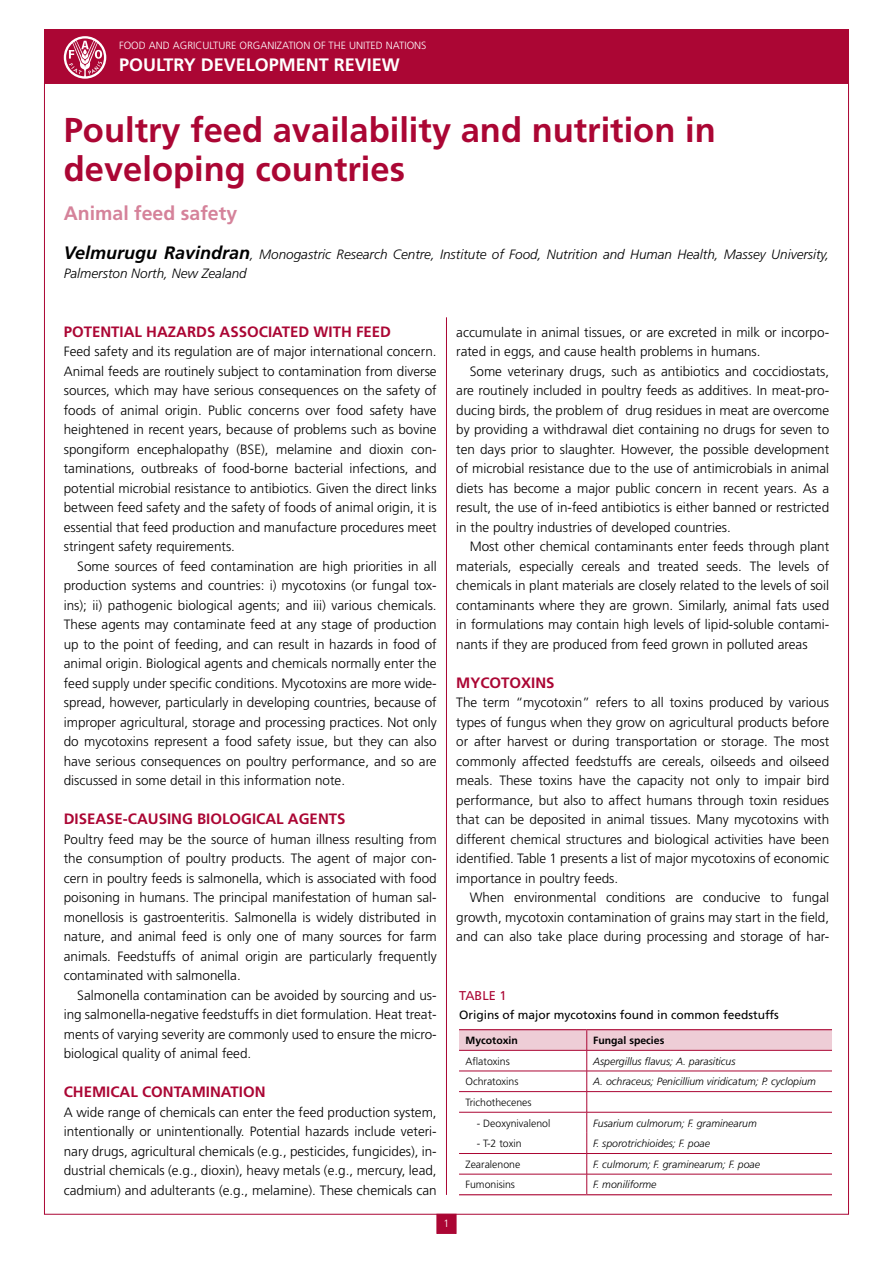
<style>
.page{position:relative;width:893px;height:1263px;background:#fff}
.page>*{position:absolute;margin:0;border:0;box-sizing:border-box;transform-origin:0 0}
.t1{font:700 34.5px/39px "Frutiger LT Std";color:#ab0634}
.t2{font:700 19.5px "Frutiger LT Std";color:#d5829a}
.t3{font:700 18px "Frutiger LT Std";color:#fff}
.t4{font:700 15px "Frutiger LT Std";color:#ab0634}
.t5{font:300 13.5px/19.5px "Frutiger LT Std";color:#000;text-align:justify}
.t6{font:italic 300 13.5px/19.5px "Frutiger LT Std";color:#000}
.t7{font:12.75px "Frutiger LT Std";color:#ab0634}
.t8{font:12px "Frutiger LT Std";color:#000}
.t9{font:italic 300 10.5px "Frutiger LT Std";color:#000}
.t10{font:300 10.5px "Frutiger LT Std";color:#000}
.t11{font:300 10.5px "Frutiger LT Std";color:#fff}
.t12{font:700 10.5px "Frutiger LT Std";color:#000}
.s1{font-weight:700;font-size:18px}
</style>
<div class="page">
<div style="left:44px;top:30px;width:805px;height:53px;background:#ab0634"></div>
<div style="left:437px;top:1214px;width:19px;height:19px;background:#ab0634"></div>
<svg style="left:64px;top:36px;width:42px;height:43px"></svg>
<hr style="left:446px;top:317px;width:1px;height:878px;background:#ab0634">
<hr style="left:459px;top:1029px;width:128px;height:1px;background:#ab0634">
<hr style="left:587px;top:1029px;width:245px;height:1px;background:#ab0634">
<svg style="left:459px;top:1030px;width:373px;height:164px"></svg>
<hr style="left:459px;top:1050px;width:128px;height:1px;background:#ab0634">
<hr style="left:587px;top:1050px;width:245px;height:1px;background:#ab0634">
<hr style="left:459px;top:1071px;width:128px;height:1px;background:#ab0634">
<hr style="left:587px;top:1071px;width:245px;height:1px;background:#ab0634">
<hr style="left:459px;top:1091px;width:128px;height:1px;background:#ab0634">
<hr style="left:587px;top:1091px;width:245px;height:1px;background:#ab0634">
<hr style="left:459px;top:1112px;width:128px;height:1px;background:#ab0634">
<hr style="left:587px;top:1112px;width:245px;height:1px;background:#ab0634">
<hr style="left:459px;top:1153px;width:128px;height:1px;background:#ab0634">
<hr style="left:587px;top:1153px;width:245px;height:1px;background:#ab0634">
<hr style="left:459px;top:1194px;width:128px;height:1px;background:#ab0634">
<hr style="left:587px;top:1194px;width:245px;height:1px;background:#ab0634">
<hr style="left:459px;top:1174px;width:128px;height:1px;background:#ab0634">
<hr style="left:587px;top:1174px;width:245px;height:1px;background:#ab0634">
<p class="t11" style="left:119px;top:40px;width:309px">Food and Agriculture Organization of the U nited Nations</p>
<h3 class="t3" style="left:119px;top:54px;width:282px">POULTRY DEVELOPMENT REVIEW</h3>
<h1 class="t1" style="left:64px;top:110px;width:653px">POULTRY FEED AVAILABILITY AND NUTRITION IN<br>DEVELOPING COUNTRIES</h1>
<h2 class="t2" style="left:64px;top:202px;width:175px">ANIMAL FEED SAFETY</h2>
<p class="t6" style="left:64px;top:245px;width:767px"><span class="s1">Velmurugu Ravindran</span>, Monogastric Research Centre, Institute of Food, Nutrition and Human Health, Massey University,<br>Palmerston North, New Zealand</p>
<p class="t4" style="left:64px;top:323px;width:329px">POTENTIAL HAZARDS ASSOCIATED WITH FEED</p>
<p class="t5" style="left:64px;top:342px;width:374px">Feed safety and its regulation are of major international concern.<br>Animal feeds are routinely subject to contamination from diverse sources, which may have serious consequences on the safety of foods of animal origin. Public concerns over food safety have heightened in recent years, because of problems such as bovine spongiform encephalopathy (BSE), melamine and dioxin con&shy;taminations, outbreaks of food-borne bacterial infections, and potential microbial resistance to antibiotics. Given the direct links between feed safety and the safety of foods of animal origin, it is essential that feed production and manufacture procedures meet stringent safety requirements.</p>
<p class="t5" style="left:64px;top:557px;width:374px;text-indent:14px">Some sources of feed contamination are high priorities in all production systems and countries: i) mycotoxins (or fungal tox&shy;ins); ii) pathogenic biological agents; and iii) various chemicals.<br>These agents may contaminate feed at any stage of production up to the point of feeding, and can result in hazards in food of animal origin. Biological agents and chemicals normally enter the feed supply under specific conditions. Mycotoxins are more wide&shy;spread, however, particularly in developing countries, because of improper agricultural, storage and processing practices. Not only do mycotoxins represent a food safety issue, but they can also have serious consequences on poultry performance, and so are discussed in some detail in this information note.</p>
<p class="t4" style="left:64px;top:810px;width:283px">DISEASE-CAUSING BIOLOGICAL AGENTS</p>
<p class="t5" style="left:64px;top:830px;width:374px">Poultry feed may be the source of human illness resulting from the consumption of poultry products. The agent of major con&shy;cern in poultry feeds is salmonella, which is associated with food poisoning in humans. The principal manifestation of human sal&shy;monellosis is gastroenteritis. Salmonella is widely distributed in nature, and animal feed is only one of many sources for farm animals. Feedstuffs of animal origin are particularly frequently contaminated with salmonella.</p>
<p class="t5" style="left:64px;top:986px;width:374px;text-indent:14px">Salmonella contamination can be avoided by sourcing and us&shy;ing salmonella-negative feedstuffs in diet formulation. Heat treat&shy;ments of varying severity are commonly used to ensure the micro&shy;biological quality of animal feed.</p>
<p class="t4" style="left:64px;top:1083px;width:203px">CHEMICAL CONTAMINATION</p>
<p class="t5" style="left:64px;top:1103px;width:374px">A wide range of chemicals can enter the feed production system, intentionally or unintentionally. Potential hazards include veteri&shy;nary drugs, agricultural chemicals (e.g., pesticides, fungicides), in&shy;dustrial chemicals (e.g., dioxin), heavy metals (e.g., mercury, lead, cadmium) and adulterants (e.g., melamine). These chemicals can</p>
<p class="t11" style="left:444px;top:1217px;width:7px">1</p>
<p class="t5" style="left:456px;top:323px;width:374px">accumulate in animal tissues, or are excreted in milk or incorpo&shy;rated in eggs, and cause health problems in humans.</p>
<p class="t5" style="left:456px;top:362px;width:374px;text-indent:14px">Some veterinary drugs, such as antibiotics and coccidiostats, are routinely included in poultry feeds as additives. In meat-pro&shy;ducing birds, the problem of drug residues in meat are overcome by providing a withdrawal diet containing no drugs for seven to ten days prior to slaughter. However, the possible development of microbial resistance due to the use of antimicrobials in animal diets has become a major public concern in recent years. As a result, the use of in-feed antibiotics is either banned or restricted in the poultry industries of developed countries.</p>
<p class="t5" style="left:456px;top:537px;width:374px;text-indent:14px">Most other chemical contaminants enter feeds through plant materials, especially cereals and treated seeds. The levels of chemicals in plant materials are closely related to the levels of soil contaminants where they are grown. Similarly, animal fats used in formulations may contain high levels of lipid-soluble contami&shy;nants if they are produced from feed grown in polluted areas</p>
<p class="t4" style="left:456px;top:674px;width:100px">MYCOTOXINS</p>
<p class="t5" style="left:456px;top:693px;width:374px">The term “mycotoxin” refers to all toxins produced by various types of fungus when they grow on agricultural products before or after harvest or during transportation or storage. The most commonly affected feedstuffs are cereals, oilseeds and oilseed meals. These toxins have the capacity not only to impair bird performance, but also to affect humans through toxin residues that can be deposited in animal tissues. Many mycotoxins with different chemical structures and biological activities have been identified. Table 1 presents a list of major mycotoxins of economic importance in poultry feeds.</p>
<p class="t5" style="left:456px;top:888px;width:374px;text-indent:14px">When environmental conditions are conducive to fungal growth, mycotoxin contamination of grains may start in the field, and can also take place during processing and storage of har-</p>
<p class="t7" style="left:459px;top:988px;width:49px">Table 1</p>
<p class="t8" style="left:459px;top:1008px;width:321px">Origins of major mycotoxins found in common feedstuffs</p>
<p class="t12" style="left:465px;top:1034px;width:54px">M YCOTOXIN</p>
<p class="t12" style="left:593px;top:1034px;width:73px">FUNGAL SPECIES</p>
<p class="t10" style="left:465px;top:1055px;width:46px">Aflatoxins</p>
<p class="t9" style="left:593px;top:1055px;width:144px">Aspergillus flavus; A. parasiticus</p>
<p class="t10" style="left:465px;top:1076px;width:55px">Ochratoxins</p>
<p class="t9" style="left:593px;top:1075px;width:224px">A. ochraceus; Penicillium viridicatum; P. cyclopium</p>
<p class="t10" style="left:465px;top:1096px;width:68px">Trichothecenes</p>
<p class="t10" style="left:477px;top:1117px;width:75px">- Deoxynivalenol</p>
<p class="t9" style="left:593px;top:1117px;width:165px">Fusarium culmorum; F. graminearum</p>
<p class="t10" style="left:477px;top:1137px;width:46px">- T-2 toxin</p>
<p class="t9" style="left:593px;top:1137px;width:118px">F. sporotrichioides; F. poae</p>
<p class="t10" style="left:465px;top:1158px;width:56px">Zearalenone</p>
<p class="t9" style="left:593px;top:1158px;width:168px">F. culmorum; F. graminearum; F. poae</p>
<p class="t10" style="left:465px;top:1179px;width:51px">Fumonisins</p>
<p class="t9" style="left:593px;top:1179px;width:65px">F. moniliforme</p>
</div>
